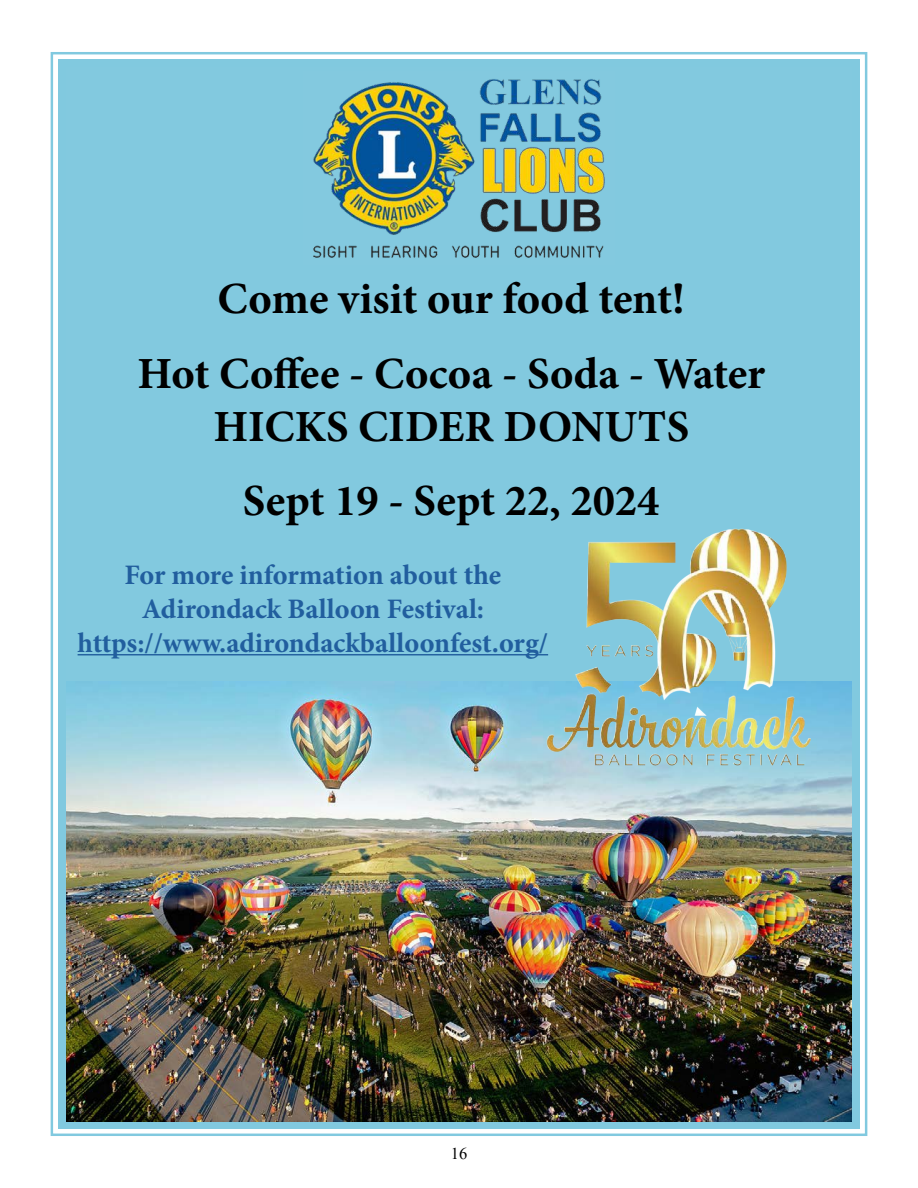
<style>
.page{position:relative;width:918px;height:1188px;background:#fff}
.page>*{position:absolute;margin:0;border:0;box-sizing:border-box;transform-origin:0 0}
.t1{font:700 44.55px/74.2px "Minion Pro";color:#000;text-align:center}
.t2{font:700 28.2px/33.9px "Minion Pro";color:#215e9e;text-align:center}
.Title_2{font:16.5px "Times New Roman";color:#000}
</style>
<div class="page">
<div style="left:50px;top:52px;width:818px;height:1084px;background:#82c9df"></div>
<div style="left:58px;top:59px;width:802px;height:1070px;border:7px solid #81c9df"></div>
<img style="left:66px;top:681px;width:786px;height:441px">
<img style="left:532px;top:517px;width:283px;height:263px">
<hr style="left:78px;top:654px;width:470px;height:1px;background:#215e9e">
<img style="left:304px;top:71px;width:310px;height:193px">
<p class="t1" style="left:138px;top:261px;width:629px">Come visit our food tent!<br>Hot Coffee - Cocoa - Soda - Water</p>
<p class="t1" style="left:213px;top:389px;width:477px">HICKS CIDER DONUTS<br>Sept 19 - Sept 22, 2024</p>
<p class="t2" style="left:78px;top:558px;width:472px">For more information about the<br>Adirondack Balloon Festival: https://www.adirondackballoonfest.org/</p>
<p class="Title_2" style="left:451px;top:1142px;width:18px">16</p>
</div>
